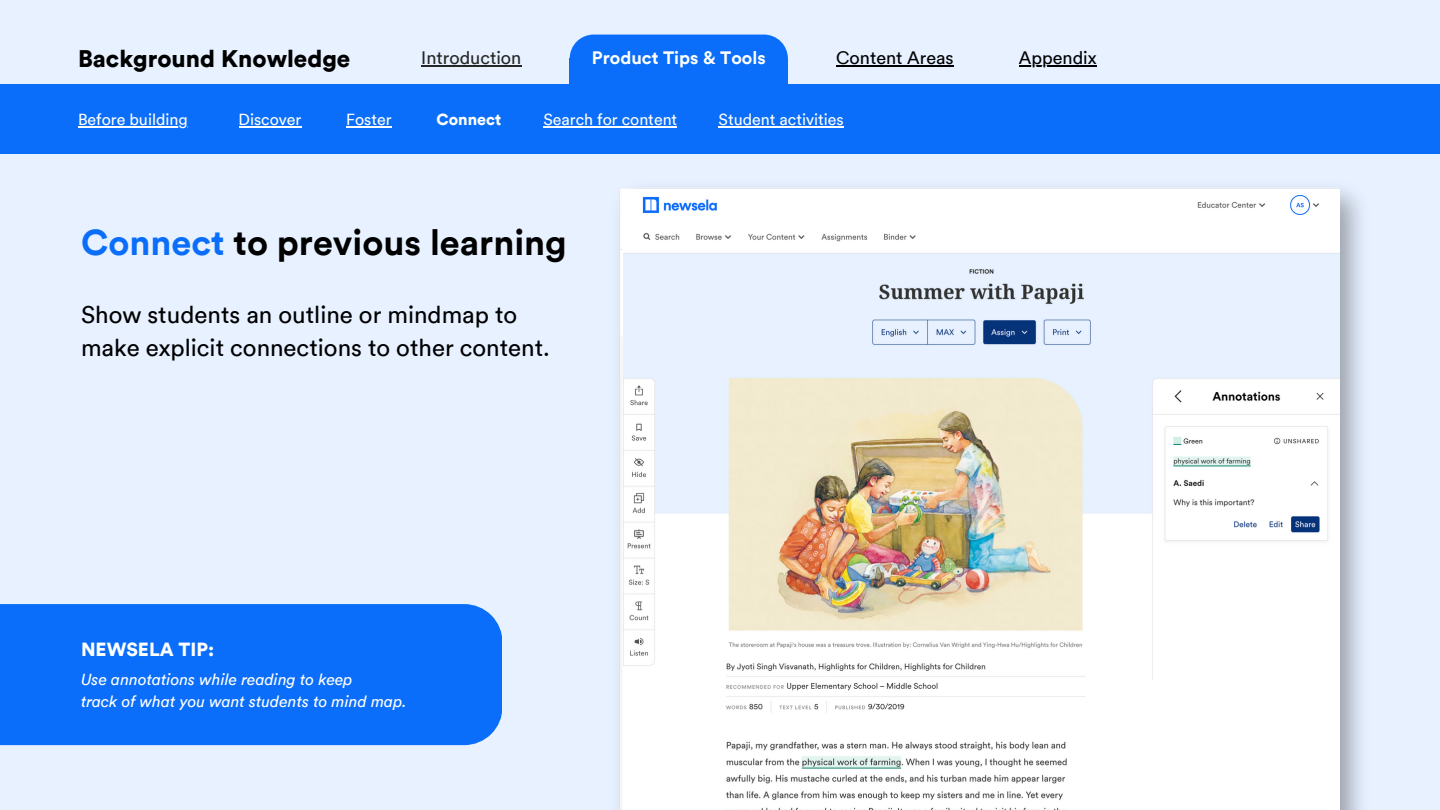
<style>
.page{position:relative;width:1440px;height:810px;background:#e7f1ff}
.page>*{position:absolute;margin:0;border:0;box-sizing:border-box;transform-origin:0 0}
.t1{font:700 36px "Circular";color:#000}
.t2{font:24px/33px "Circular";color:#000}
.t3{font:900 24px "Circular";color:#000}
.t4{font:900 19px "Circular";color:#fff}
.t5{font:18px "Circular";color:#000}
.t6{font:700 18px "Circular";color:#fff}
.t7{font:18px "Circular";color:#262624}
.t8{font:italic 16px "Circular";color:#fff}
.t9{font:16px "Circular";color:#fff}
.t10{font:900 16px "Circular";color:#fff}
.s1{color:#0a6efa}
</style>
<div class="page">
<div style="left:0;top:604px;width:502px;height:141px;background:#0a6efa"></div>
<div style="left:570px;top:35px;width:218px;height:47px;background:#0a6efa;border-radius:24px"></div>
<img style="left:619px;top:188px;width:742px;height:622px">
<div style="left:0;top:85px;width:1440px;height:69px;background:#0a6efa"></div>
<div style="left:570px;top:59px;width:218px;height:69px;background:#0a6efa"></div>
<hr style="left:421px;top:66px;width:100px;height:1px;background:#262624">
<hr style="left:1019px;top:66px;width:78px;height:1px;background:#000">
<hr style="left:836px;top:66px;width:118px;height:1px;background:#000">
<hr style="left:78px;top:126px;width:110px;height:2px;background:#fff">
<hr style="left:239px;top:126px;width:63px;height:2px;background:#fff">
<hr style="left:346px;top:127px;width:46px;height:1px;background:#fff">
<img style="left:624px;top:190px;width:715px;height:620px">
<hr style="left:543px;top:127px;width:134px;height:1px;background:#fff">
<hr style="left:719px;top:127px;width:125px;height:1px;background:#fff">
<p class="t3" style="left:78px;top:43px;width:274px">Background Knowledge</p>
<p class="t7" style="left:421px;top:46px;width:102px">Introduction</p>
<p class="t6" style="left:592px;top:46px;width:175px">Product Tips &amp; Tools</p>
<p class="t5" style="left:836px;top:46px;width:119px">Content Areas</p>
<p class="t5" style="left:1019px;top:46px;width:79px">Appendix</p>
<p class="t9" style="left:78px;top:109px;width:111px">Before building</p>
<p class="t9" style="left:239px;top:109px;width:64px">Discover</p>
<p class="t9" style="left:346px;top:109px;width:47px">Foster</p>
<p class="t10" style="left:436px;top:109px;width:66px">Connect</p>
<p class="t9" style="left:543px;top:109px;width:136px">Search for content</p>
<p class="t9" style="left:719px;top:109px;width:127px">Student activities</p>
<p class="t1" style="left:81px;top:219px;width:487px"><span class="s1">Connect</span> to previous learning</p>
<p class="t2" style="left:81px;top:298px;width:471px">Show students an outline or mindmap to make explicit connections to other content.</p>
<p class="t4" style="left:81px;top:637px;width:135px">NEWSELA TIP:</p>
<p class="t8" style="left:81px;top:669px;width:273px">Use annotations while reading to keep</p>
<p class="t8" style="left:81px;top:691px;width:327px">track of what you want students to mind map.</p>
</div>
